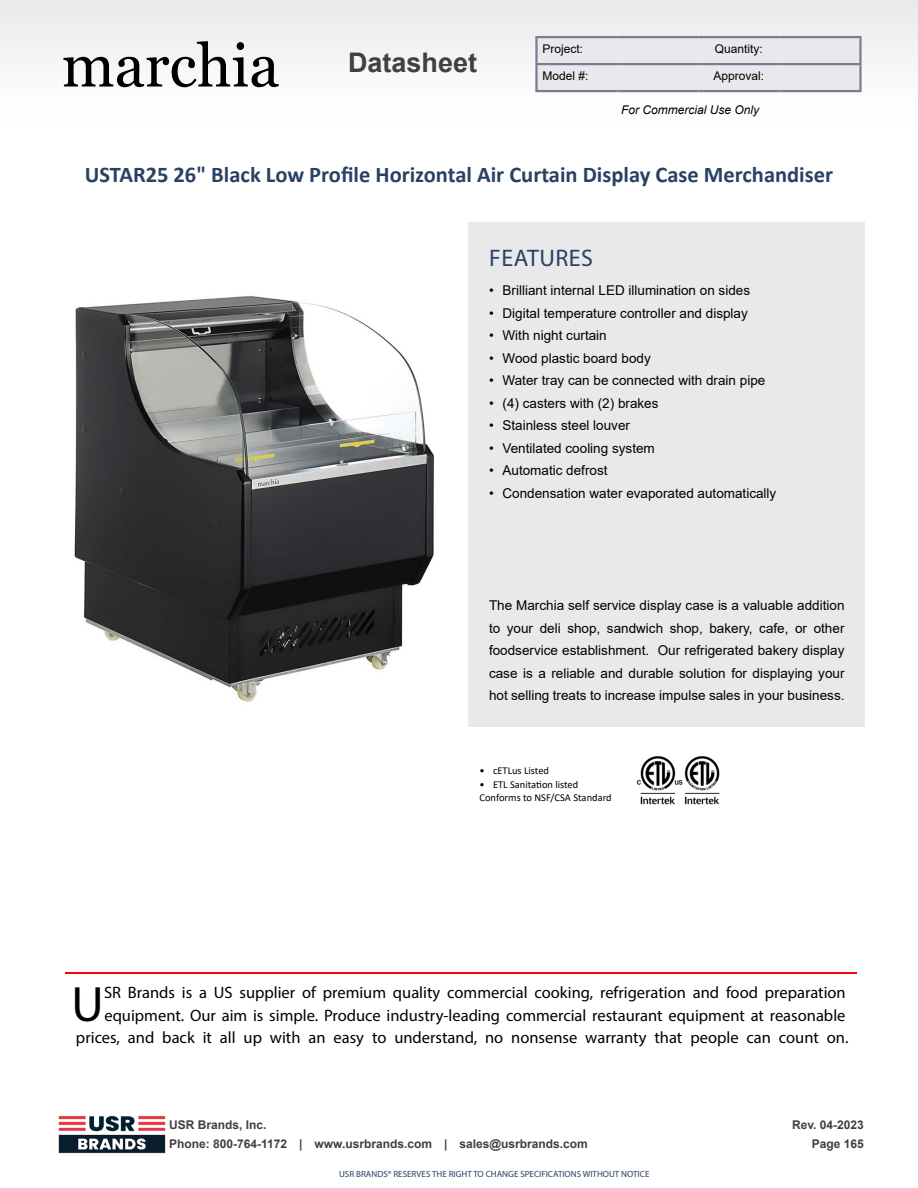
<style>
.page{position:relative;width:918px;height:1188px;background:#fff}
.page>*{position:absolute;margin:0;border:0;box-sizing:border-box;transform-origin:0 0}
.t1{font:60px "Georgia";color:#000}
.t2{font:49.95px "Myriad Pro";color:#000}
.t3{font:700 27px "Arial";color:#404042}
.t4{font:24px "Myriad Pro";letter-spacing:.02em;color:#274262}
.t5{font:700 22.5px "Calibri";color:#274262}
.t6{font:16.5px/22.5px "Myriad Pro";color:#000;text-align:right}
.t7{font:13.5px/22.5px "Arial";color:#000;text-align:justify}
.t8{font:700 12px/19.5px "Arial";color:#404042}
.t9{font:12px "Arial";color:#000}
.t10{font:italic 12px "Arial";color:#000}
.t11{font:10.5px/13.5px "Calibri";color:#000}
.t12{font:9px "Myriad Pro";color:#274262}
</style>
<div class="page">
<hr style="left:65px;top:972px;width:792px;height:2px;background:#f00">
<img style="left:58px;top:1115px;width:108px;height:39px">
<img style="left:636px;top:756px;width:84px;height:49px">
<div style="left:469px;top:222px;width:396px;height:505px;background:#e9e9ec"></div>
<img style="left:74px;top:296px;width:361px;height:406px">
<div style="left:0;top:0;width:918px;height:127px;background:#f5f6f6"></div>
<div style="left:538px;top:38px;width:321px;height:52px;background:#e9e9ec"></div>
<hr style="left:535px;top:36px;width:82px;height:2px;background:#777d95">
<hr style="left:535px;top:38px;width:3px;height:25px;background:#777d95">
<hr style="left:617px;top:36px;width:81px;height:2px;background:#777d95">
<hr style="left:698px;top:36px;width:81px;height:2px;background:#777d95">
<hr style="left:779px;top:36px;width:83px;height:2px;background:#777d95">
<hr style="left:859px;top:38px;width:3px;height:25px;background:#777d95">
<hr style="left:535px;top:63px;width:82px;height:2px;background:#777d95">
<hr style="left:535px;top:65px;width:3px;height:25px;background:#777d95">
<hr style="left:617px;top:63px;width:81px;height:2px;background:#777d95">
<hr style="left:698px;top:63px;width:81px;height:2px;background:#777d95">
<hr style="left:779px;top:63px;width:83px;height:2px;background:#777d95">
<hr style="left:859px;top:65px;width:3px;height:25px;background:#777d95">
<hr style="left:535px;top:90px;width:82px;height:2px;background:#777d95">
<hr style="left:617px;top:90px;width:81px;height:2px;background:#777d95">
<hr style="left:698px;top:90px;width:81px;height:2px;background:#777d95">
<hr style="left:779px;top:90px;width:83px;height:2px;background:#777d95">
<h1 class="t1" style="left:62px;top:22px;width:219px">marchia</h1>
<h3 class="t3" style="left:348px;top:44px;width:131px">Datasheet</h3>
<p class="t9" style="left:542px;top:41px;width:42px">Project:</p>
<p class="t9" style="left:715px;top:41px;width:50px">Quantity:</p>
<p class="t9" style="left:542px;top:68px;width:48px">Model #:</p>
<p class="t9" style="left:714px;top:68px;width:52px">Approval:</p>
<p class="t10" style="left:621px;top:102px;width:140px">For Commercial Use Only</p>
<h3 class="t5" style="left:85px;top:158px;width:750px">USTAR25 26" Black Low Profile Horizontal Air Curtain Display Case Merchandiser</h3>
<h3 class="t4" style="left:489px;top:243px;width:105px">FEATURES</h3>
<p class="t7" style="left:489px;top:279px;width:263px">• Brilliant internal LED illumination on sides</p>
<p class="t7" style="left:489px;top:302px;width:260px">• Digital temperature controller and display</p>
<p class="t7" style="left:489px;top:324px;width:119px">• With night curtain</p>
<p class="t7" style="left:489px;top:347px;width:163px">• Wood plastic board body</p>
<p class="t7" style="left:489px;top:369px;width:278px">• Water tray can be connected with drain pipe</p>
<p class="t7" style="left:489px;top:392px;width:171px">• (4) casters with (2) brakes</p>
<p class="t7" style="left:489px;top:414px;width:143px">• Stainless steel louver</p>
<p class="t7" style="left:489px;top:437px;width:167px">• Ventilated cooling system</p>
<p class="t7" style="left:489px;top:459px;width:120px">• Automatic defrost</p>
<p class="t7" style="left:489px;top:482px;width:289px">• Condensation water evaporated automatically</p>
<p class="t7" style="left:489px;top:594px;width:357px">The Marchia self service display case is a valuable addition to your deli shop, sandwich shop, bakery, cafe, or other foodservice establishment. Our refrigerated bakery display case is a reliable and durable solution for displaying your hot selling treats to increase impulse sales in your business.</p>
<p class="t11" style="left:480px;top:764px;width:71px">• cETLus Listed</p>
<p class="t11" style="left:480px;top:777px;width:134px">• ETL Sanitation listed<br>Conforms to NSF/CSA Standard</p>
<p class="t6" style="left:76px;top:981px;width:774px">SR Brands is a US supplier of premium quality commercial cooking, refrigeration and food preparation equipment. Our aim is simple. Produce industry-leading commercial restaurant equipment at reasonable prices, and back it all up with an easy to understand, no nonsense warranty that people can count on.</p>
<h2 class="t2" style="left:72px;top:973px;width:34px">U</h2>
<p class="t8" style="left:169px;top:1115px;width:420px">USR Brands, Inc.<br>Phone: 800-764-1172 | www.usrbrands.com | sales@usrbrands.com</p>
<p class="t8" style="left:792px;top:1115px;width:73px;text-align:right">Rev. 04-2023<br>Page 165</p>
<p class="t12" style="left:339px;top:1169px;width:312px">USR BRANDS® RESERVES THE RIGHT TO CHANGE SPECIFICATIONS WITHOUT NOTICE</p>
</div>
